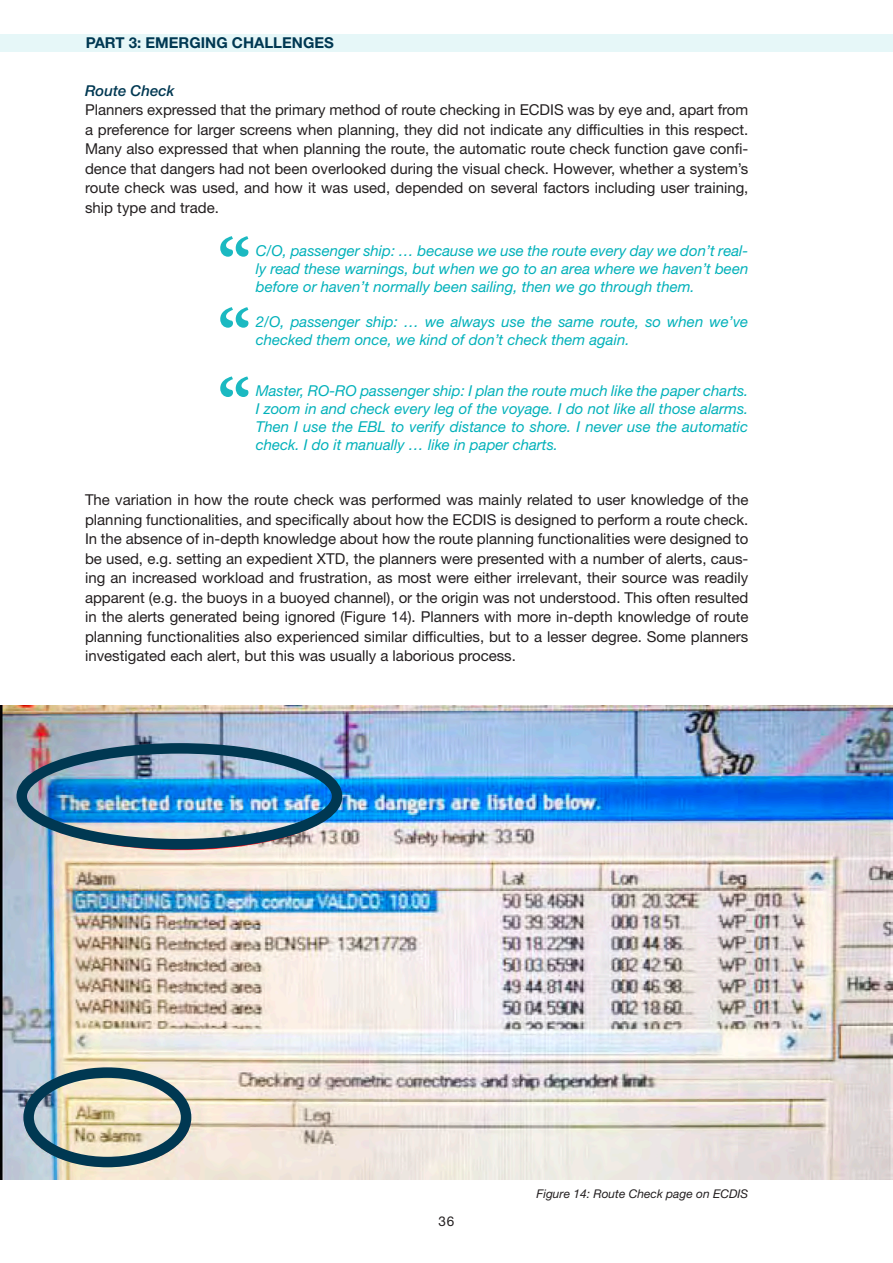
<style>
.page{position:relative;width:893px;height:1263px;background:#fff}
.page>*{position:absolute;margin:0;border:0;box-sizing:border-box;transform-origin:0 0}
.t1{font:75px "Minion Variable Concept";color:#1bb9c1}
.t2{font:15px/19.5px "Helvetica Neue LT Std";color:#231f20}
.t3{font:italic 15px/18px "Helvetica Neue LT Std";color:#02b1ba}
.t4{font:700 15px "Helvetica Neue LT Std";color:#003852}
.t5{font:italic 500 15px "Helvetica Neue LT Std";color:#003852}
.t6{font:13.5px "Helvetica Neue LT Std";color:#231f20}
.t7{font:italic 12px "Helvetica Neue LT Std";color:#231f20}
</style>
<div class="page">
<div style="left:0;top:34px;width:893px;height:17px;background:#e6f7f8"></div>
<img style="left:0;top:706px;width:893px;height:474px">
<div style="left:17px;top:743px;width:325px;height:106px;border:10px solid #003852;border-radius:50%"></div>
<div style="left:23px;top:1067px;width:168px;height:100px;border:10px solid #003852;border-radius:50%"></div>
<p class="t4" style="left:86px;top:33px;width:250px">PART 3: EMERGING CHALLENGES</p>
<p class="t5" style="left:85px;top:82px;width:91px">Route Check</p>
<p class="t2" style="left:85px;top:100px;width:665px">Planners expressed that the primary method of route checking in ECDIS was by eye and, apart from a preference for larger screens when planning, they did not indicate any difficulties in this respect.<br>Many also expressed that when planning the route, the automatic route check function gave confi&shy;dence that dangers had not been overlooked during the visual check. However, whether a system’s route check was used, and how it was used, depended on several factors including user training, ship type and trade.</p>
<p class="t3" style="left:256px;top:241px;width:494px">C/O, passenger ship: … because we use the route every day we don’t real&shy;ly read these warnings, but when we go to an area where we haven’t been</p>
<h1 class="t1" style="left:218px;top:212px;width:35px">“</h1>
<p class="t3" style="left:256px;top:277px;width:440px">before or haven’t normally been sailing, then we go through them.</p>
<p class="t3" style="left:256px;top:312px;width:494px">2/O, passenger ship: … we always use the same route, so when we’ve</p>
<h1 class="t1" style="left:218px;top:283px;width:35px">“</h1>
<p class="t3" style="left:256px;top:330px;width:375px">checked them once, we kind of don’t check them again.</p>
<p class="t3" style="left:256px;top:382px;width:494px;text-align:justify">Master, RO-RO passenger ship: I plan the route much like the paper charts.<br>I zoom in and check every leg of the voyage. I do not like all those alarms.<br>Then I use the EBL to verify distance to shore. I never use the automatic check. I do it manually … like in paper charts.</p>
<h1 class="t1" style="left:218px;top:353px;width:35px">“</h1>
<p class="t2" style="left:85px;top:490px;width:665px">The variation in how the route check was performed was mainly related to user knowledge of the planning functionalities, and specifically about how the ECDIS is designed to perform a route check.<br>In the absence of in-depth knowledge about how the route planning functionalities were designed to be used, e. g. setting an expedient XTD, the planners were presented with a number of alerts, caus&shy;ing an increased workload and frustration, as most were either irrelevant, their source was readily apparent (e. g. the buoys in a buoyed channel), or the origin was not understood. This often resulted in the alerts generated being ignored (Figure 14). Planners with more in-depth knowledge of route planning functionalities also experienced similar difficulties, but to a lesser degree. Some planners investigated each alert, but this was usually a laborious process.</p>
<p class="t6" style="left:439px;top:1213px;width:17px">36</p>
<p class="t7" style="left:536px;top:1186px;width:213px">Figure 14: Route Check page on ECDIS</p>
</div>
